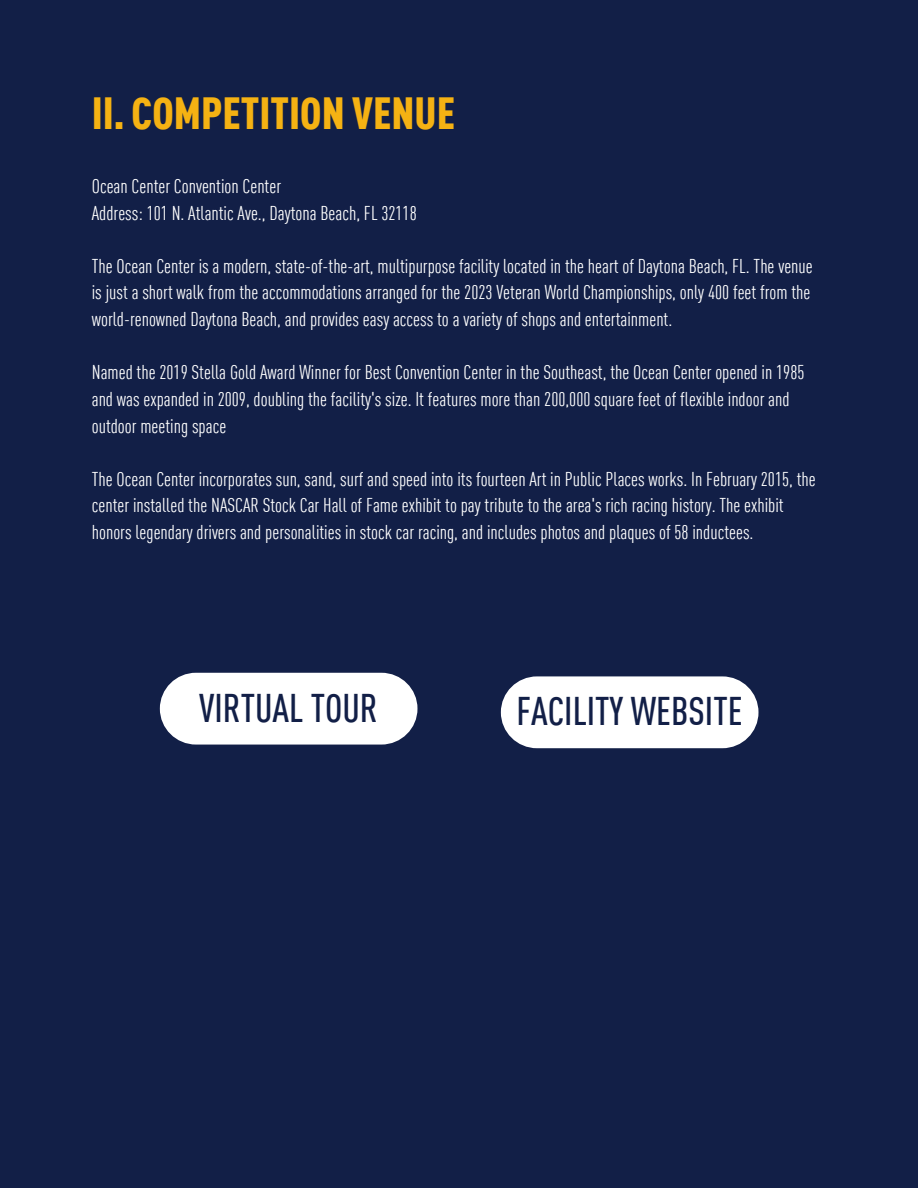
<style>
.page{position:relative;width:918px;height:1188px;background:#121f47}
.page>*{position:absolute;margin:0;border:0;box-sizing:border-box;transform-origin:0 0}
.t1{font:900 condensed 44.1px "DIN Offc";color:#f5b213}
.t2{font:500 condensed 39.15px "DIN Offc";color:#121f47}
.t3{font:condensed 19.65px/26.5px "DIN Offc";color:#fff}
</style>
<div class="page">
<div style="left:160px;top:673px;width:257px;height:72px;background:#fff;border-radius:36px"></div>
<div style="left:501px;top:676px;width:258px;height:72px;background:#fff;border-radius:36px"></div>
<p class="t1" style="left:92px;top:95px;width:365px">II. COMPETITION VENUE</p>
<p class="t3" style="left:92px;top:175px;width:191px">Ocean Center Convention Center</p>
<p class="t3" style="left:92px;top:201px;width:326px">Address: 101 N. Atlantic Ave., Daytona Beach, FL 32118</p>
<p class="t3" style="left:92px;top:254px;width:723px;text-align:justify">The Ocean Center is a modern, state-of-the-art, multipurpose facility located in the heart of Daytona Beach, FL. The venue is just a short walk from the accommodations arranged for the 2023 Veteran World Championships, only 400 feet from the world-renowned Daytona Beach, and provides easy access to a variety of shops and entertainment.</p>
<p class="t3" style="left:92px;top:361px;width:714px">Named the 2019 Stella Gold Award Winner for Best Convention Center in the Southeast, the Ocean Center opened in 1985 and was expanded in 2009, doubling the facility's size. It features more than 200,000 square feet of flexible indoor and outdoor meeting space</p>
<p class="t3" style="left:92px;top:467px;width:726px">The Ocean Center incorporates sun, sand, surf and speed into its fourteen Art in Public Places works. In February 2015, the center installed the NASCAR Stock Car Hall of Fame exhibit to pay tribute to the area's rich racing history. The exhibit honors legendary drivers and personalities in stock car racing, and includes photos and plaques of 58 inductees.</p>
<p class="t2" style="left:199px;top:692px;width:180px">VIRTUAL TOUR</p>
<p class="t2" style="left:516px;top:695px;width:228px">FACILITY WEBSITE</p>
</div>
